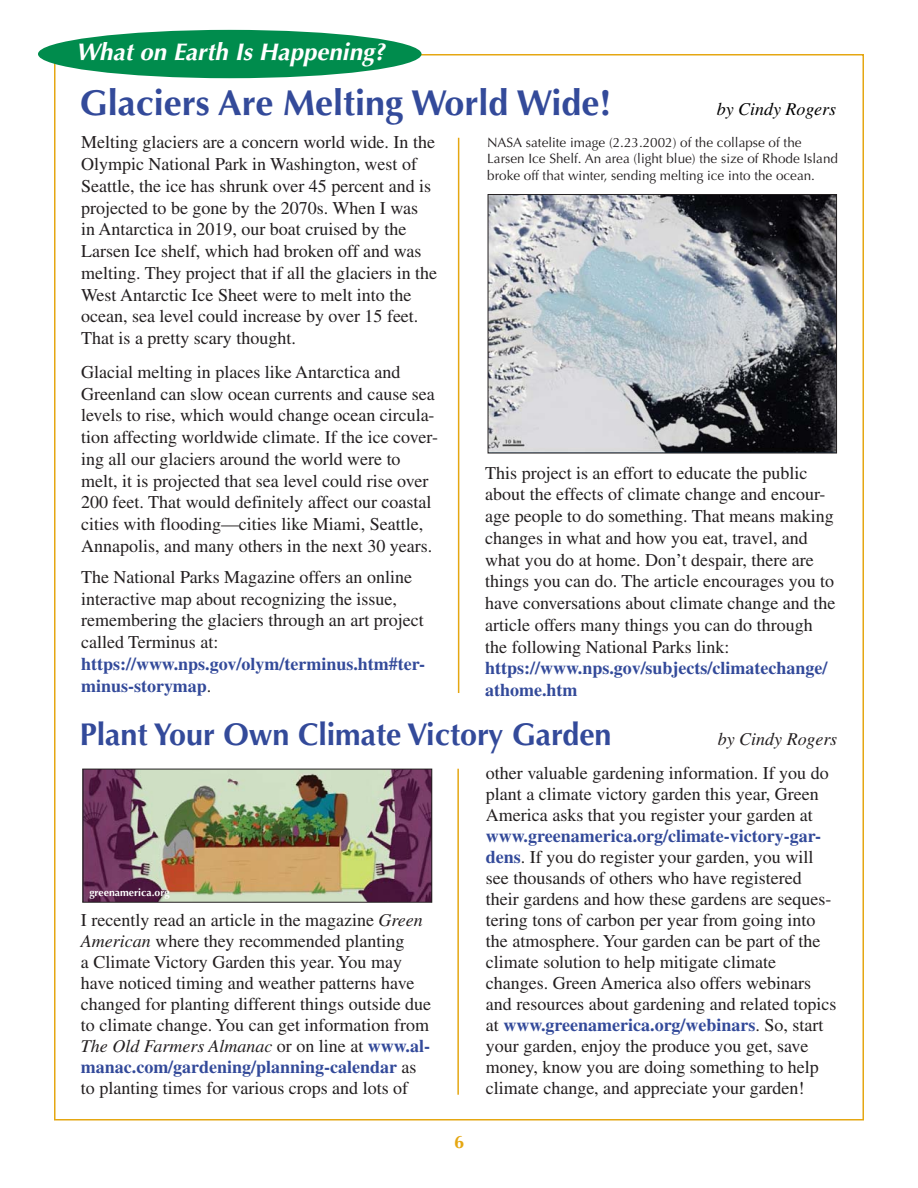
<style>
.page{position:relative;width:918px;height:1188px;background:#fff}
.page>*{position:absolute;margin:0;border:0;box-sizing:border-box;transform-origin:0 0}
.t1{font:700 36px "Optima CE";color:#334a9a}
.t2{font:700 31.5px "Optima CE";color:#334a9a}
.t3{font:italic 700 24px "Optima CE";color:#fff}
.t4{font:18px/21.8px "Times";color:#231f20}
.t5{font:700 18px/21.8px "Times";color:#334a9a}
.t6{font:italic 18px "Times";color:#000}
.t7{font:italic 18px "Times";color:#231f20}
.t8{font:700 18px "Optima CE";color:#e5a712}
.t9{font:13.5px/16.5px "Optima CE";color:#231f20}
.t10{font:700 10.5px "Optima CE";color:#fff}
.s1{font-weight:400;color:#231f20}
.s2{font-style:italic}
.s3{font-weight:700;color:#334a9a}
</style>
<div class="page">
<hr style="left:458px;top:138px;width:1px;height:555px;background:#e5a712">
<div style="left:38px;top:30px;width:384px;height:48px;background:#008c4d;border-radius:50%"></div>
<img style="left:490px;top:196px;width:345px;height:255px">
<div style="left:488px;top:194px;width:349px;height:259px;border:1px solid #231f20"></div>
<img style="left:84px;top:771px;width:346px;height:130px">
<div style="left:82px;top:769px;width:350px;height:134px;border:1px solid #231f20"></div>
<hr style="left:457px;top:769px;width:2px;height:326px;background:#e5a712">
<h3 class="t3" style="left:76px;top:42px;width:315px">What on Earth Is Happening?</h3>
<h1 class="t1" style="left:80px;top:88px;width:533px">Glaciers Are Melting World Wide!</h1>
<p class="t6" style="left:717px;top:102px;width:121px">by Cindy Rogers</p>
<p class="t4" style="left:81px;top:133px;width:358px">Melting glaciers are a concern world wide. In the Olympic National Park in Washington, west of Seattle, the ice has shrunk over 45 percent and is projected to be gone by the 2070s. When I was<br>in Antarctica in 2019, our boat cruised by the Larsen Ice shelf, which had broken off and was melting. They project that if all the glaciers in the West Antarctic Ice Sheet were to melt into the ocean, sea level could increase by over 15 feet.<br>That is a pretty scary thought.</p>
<p class="t4" style="left:81px;top:363px;width:359px">Glacial melting in places like Antarctica and Greenland can slow ocean currents and cause sea levels to rise, which would change ocean circula&shy;tion affecting worldwide climate. If the ice cover&shy;ing all our glaciers around the world were to melt, it is projected that sea level could rise over 200 feet. That would definitely affect our coastal cities with flooding—cities like Miami, Seattle, Annapolis, and many others in the next 30 years.</p>
<p class="t4" style="left:81px;top:568px;width:344px">The National Parks Magazine offers an online interactive map about recognizing the issue, remembering the glaciers through an art project called Terminus at:</p>
<p class="t5" style="left:81px;top:654px;width:345px">https://www.nps.gov/olym/terminus.htm#ter&shy;minus-storymap<span class="s1">.</span></p>
<p class="t9" style="left:487px;top:135px;width:352px">NASA satelite image (2.23.2002) of the collapse of the<br>Larsen Ice Shelf. An area (light blue) the size of Rhode Island broke off that winter, sending melting ice into the ocean.</p>
<p class="t4" style="left:485px;top:463px;width:352px">This project is an effort to educate the public about the effects of climate change and encour&shy;age people to do something. That means making changes in what and how you eat, travel, and what you do at home. Don’t despair, there are things you can do. The article encourages you to have conversations about climate change and the article offers many things you can do through the following National Parks link:</p>
<p class="t5" style="left:485px;top:659px;width:344px">https://www.nps.gov/subjects/climatechange/ athome.htm</p>
<h2 class="t2" style="left:80px;top:722px;width:533px">Plant Your Own Climate Victory Garden</h2>
<p class="t7" style="left:718px;top:733px;width:121px">by Cindy Rogers</p>
<p class="t10" style="left:89px;top:888px;width:82px">greenamerica.org</p>
<p class="t4" style="left:81px;top:911px;width:352px;line-height:21px">I recently read an article in the magazine <span class="s2">Green American</span> where they recommended planting<br>a Climate Victory Garden this year. You may have noticed timing and weather patterns have changed for planting different things outside due to climate change. You can get information from <span class="s2">The Old Farmers Almanac</span> or on line at <span class="s3">www.al&shy;manac.com/gardening/planning-calendar</span> as to planting times for various crops and lots of</p>
<p class="t8" style="left:454px;top:1134px;width:12px">6</p>
<p class="t4" style="left:486px;top:764px;width:344px;line-height:21px">other valuable gardening information. If you do plant a climate victory garden this year, Green<br>America asks that you register your garden at</p>
<p class="t4" style="left:486px;top:827px;width:352px;line-height:21px"><span class="s3">www.greenamerica.org/climate-victory-gar&shy;dens</span>. If you do register your garden, you will see thousands of others who have registered their gardens and how these gardens are seques&shy;tering tons of carbon per year from going into the atmosphere. Your garden can be part of the climate solution to help mitigate climate changes. Green America also offers webinars and resources about gardening and related topics at <span class="s3">www.greenamerica.org/webinars</span>. So, start your garden, enjoy the produce you get, save money, know you are doing something to help climate change, and appreciate your garden!</p>
</div>
